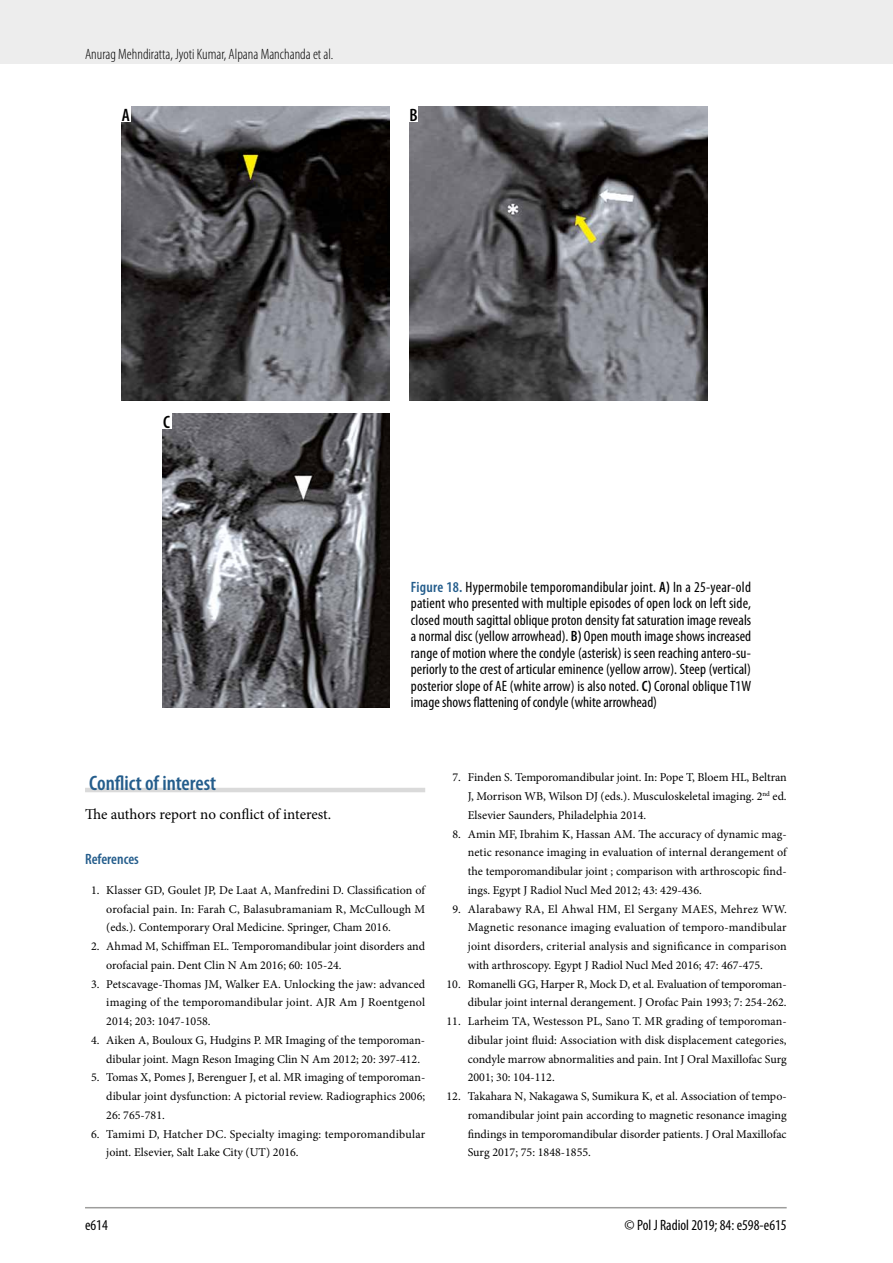
<style>
.page{position:relative;width:893px;height:1263px;background:#fff}
.page>*{position:absolute;margin:0;border:0;box-sizing:border-box;transform-origin:0 0}
.t1{font:600 condensed 21px "Myriad Pro";color:#245d8c}
.t2{font:600 condensed 18px "Myriad Pro";color:#000}
.t3{font:condensed 15px/16.5px "Myriad Pro";color:#000;text-align:justify}
.t4{font:300 condensed 15px "Myriad Pro";color:#000}
.t5{font:15px "Minion Pro";letter-spacing:-.005em;color:#000}
.t6{font:600 condensed 15px "Myriad Pro";color:#245d8c}
.t7{font:12px/18.8px "Minion Pro";color:#000;text-align:justify}
.s1{font-weight:600;color:#245d8c}
.s2{font-weight:600}
</style>
<div class="page">
<div style="left:0;top:0;width:893px;height:64px;background:#ededed"></div>
<hr style="left:85px;top:1207px;width:702px;height:1px;background:#9d9d9c">
<img style="left:122px;top:107px;width:268px;height:294px">
<img style="left:410px;top:107px;width:297px;height:294px">
<div style="left:121px;top:106px;width:10px;height:16px;background:#fff"></div>
<img style="left:163px;top:414px;width:227px;height:293px">
<div style="left:162px;top:414px;width:9px;height:15px;background:#fff"></div>
<div style="left:409px;top:106px;width:9px;height:16px;background:#fff"></div>
<hr style="left:85px;top:788px;width:340px;height:4px;background:#dadada">
<p class="t4" style="left:85px;top:45px;width:250px">Anurag Mehndiratta, Jyoti Kumar, Alpana Manchanda et al.</p>
<h2 class="t2" style="left:122px;top:104px;width:10px">A</h2>
<h2 class="t2" style="left:409px;top:104px;width:10px">B</h2>
<h2 class="t2" style="left:163px;top:411px;width:8px">C</h2>
<p class="t3" style="left:411px;top:578px;width:342px"><span class="s1">Figure 18.</span> Hypermobile temporomandibular joint. <span class="s2">A)</span> In a 25-year-old patient who presented with multiple episodes of open lock on left side, closed mouth sagittal oblique proton density fat saturation image reveals a normal disc (yellow arrowhead). <span class="s2">B)</span> Open mouth image shows increased range of motion where the condyle (asterisk) is seen reaching antero-su&shy;periorly to the crest of articular eminence (yellow arrow). Steep (vertical) posterior slope of AE (white arrow) is also noted. <span class="s2">C)</span> Coronal oblique T1W image shows flattening of condyle (white arrowhead)</p>
<h1 class="t1" style="left:89px;top:770px;width:128px">Conflict of interest</h1>
<p class="t5" style="left:85px;top:804px;width:248px">The authors report no conflict of interest.</p>
<p class="t6" style="left:85px;top:850px;width:55px">References</p>
<p class="t7" style="left:106px;top:881px;width:320px;text-indent:-15px">1. Klasser GD, Goulet JP, De Laat A, Manfredini D. Classification of orofacial pain. In: Farah C, Balasubramaniam R, McCullough M (eds.). Contemporary Oral Medicine. Springer, Cham 2016.</p>
<p class="t7" style="left:106px;top:937px;width:320px;text-indent:-15px">2. Ahmad M, Schiffman EL. Temporomandibular joint disorders and orofacial pain. Dent Clin N Am 2016; 60: 105-24.</p>
<p class="t7" style="left:106px;top:974px;width:320px;text-indent:-15px">3. Petscavage-Thomas JM, Walker EA. Unlocking the jaw: advanced imaging of the temporomandibular joint. AJR Am J Roentgenol 2014; 203: 1047-1058.</p>
<p class="t7" style="left:106px;top:1031px;width:320px;text-indent:-15px">4. Aiken A, Bouloux G, Hudgins P. MR Imaging of the temporoman&shy;dibular joint. Magn Reson Imaging Clin N Am 2012; 20: 397-412.</p>
<p class="t7" style="left:106px;top:1068px;width:321px;text-indent:-15px">5. Tomas X, Pomes J, Berenguer J, et al. MR imaging of temporoman&shy;dibular joint dysfunction: A pictorial review. Radiographics 2006; 26: 765-781.</p>
<p class="t7" style="left:106px;top:1124px;width:320px;text-indent:-15px">6. Tamimi D, Hatcher DC. Specialty imaging: temporomandibular joint. Elsevier, Salt Lake City (UT) 2016.</p>
<p class="t7" style="left:468px;top:768px;width:321px;text-indent:-15px">7. Finden S. Temporomandibular joint. In: Pope T, Bloem HL, Beltran J, Morrison WB, Wilson DJ (eds.). Musculoskeletal imaging. 2<sup>nd</sup> ed.<br>Elsevier Saunders, Philadelphia 2014.</p>
<p class="t7" style="left:468px;top:824px;width:321px;text-indent:-15px">8. Amin MF, Ibrahim K, Hassan AM. The accuracy of dynamic mag&shy;netic resonance imaging in evaluation of internal derangement of the temporomandibular joint ; comparison with arthroscopic find&shy;ings. Egypt J Radiol Nucl Med 2012; 43: 429-436.</p>
<p class="t7" style="left:468px;top:899px;width:320px;text-indent:-15px">9. Alarabawy RA, El Ahwal HM, El Sergany MAES, Mehrez WW.<br>Magnetic resonance imaging evaluation of temporo-mandibular joint disorders, criterial analysis and significance in comparison with arthroscopy. Egypt J Radiol Nucl Med 2016; 47: 467-475.</p>
<p class="t7" style="left:446px;top:974px;width:342px;text-align:right">10. Romanelli GG, Harper R, Mock D, et al. Evaluation of temporoman&shy;dibular joint internal derangement. J Orofac Pain 1993; 7: 254-262.</p>
<p class="t7" style="left:468px;top:1012px;width:320px;text-indent:-21px">11. Larheim TA, Westesson PL, Sano T. MR grading of temporoman&shy;dibular joint fluid: Association with disk displacement categories, condyle marrow abnormalities and pain. Int J Oral Maxillofac Surg 2001; 30: 104-112.</p>
<p class="t7" style="left:468px;top:1087px;width:320px;text-indent:-21px">12. Takahara N, Nakagawa S, Sumikura K, et al. Association of tempo&shy;romandibular joint pain according to magnetic resonance imaging findings in temporomandibular disorder patients. J Oral Maxillofac Surg 2017; 75: 1848-1855.</p>
<p class="t3" style="left:85px;top:1216px;width:24px">e614</p>
<p class="t3" style="left:625px;top:1216px;width:164px">© Pol J Radiol 2019; 84: e598-e615</p>
</div>
